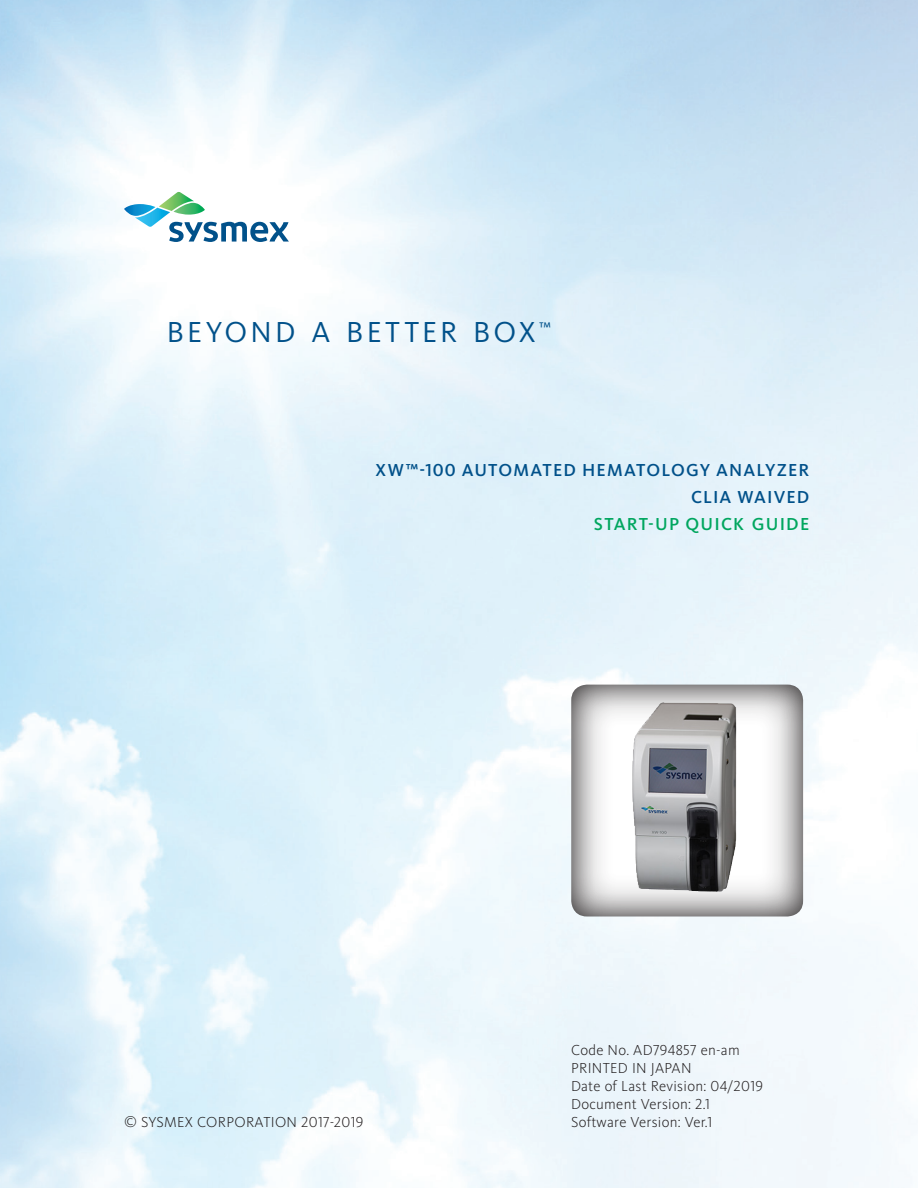
<style>
.page{position:relative;width:918px;height:1188px;background:#fff}
.page>*{position:absolute;margin:0;border:0;box-sizing:border-box;transform-origin:0 0}
.t1{font:30px "Kievit Pro";letter-spacing:.105em;color:#01518a}
.t2{font:500 18px/27px "Kievit Pro";letter-spacing:.065em;color:#01518a;text-align:right}
.t3{font:500 18px "Kievit Pro";letter-spacing:.065em;color:#00a65f}
.t4{font:300 15px/18px "Kievit Pro";letter-spacing:.02em;color:#231f20}
</style>
<div class="page">
<svg style="left:169px;top:222px;width:120px;height:20px"></svg>
<img style="left:159px;top:192px;width:35px;height:19px">
<img style="left:124px;top:204px;width:32px;height:12px">
<img style="left:135px;top:208px;width:35px;height:19px">
<img style="left:173px;top:203px;width:32px;height:12px">
<div style="left:560px;top:678px;width:243px;height:239px;background:#231f20;opacity:.6"></div>
<img style="left:630px;top:701px;width:109px;height:192px">
<h1 class="t1" style="left:167px;top:314px;width:386px">BEYOND A BETTER BOX<sup>™</sup></h1>
<p class="t2" style="left:375px;top:457px;width:435px">XW™-100 AUTOMATED HEMATOLOGY ANALYZER<br>CLIA WAIVED</p>
<p class="t3" style="left:594px;top:514px;width:217px">START-UP QUICK GUIDE</p>
<p class="t4" style="left:571px;top:1041px;width:194px">Code No. AD794857 en-am<br>PRINTED IN JAPAN<br>Date of Last Revision: 04/2019<br>Document Version: 2.1</p>
<p class="t4" style="left:124px;top:1113px;width:241px">© SYSMEX CORPORATION 2017-2019</p>
<p class="t4" style="left:571px;top:1113px;width:143px">Software Version: Ver.1</p>
</div>
